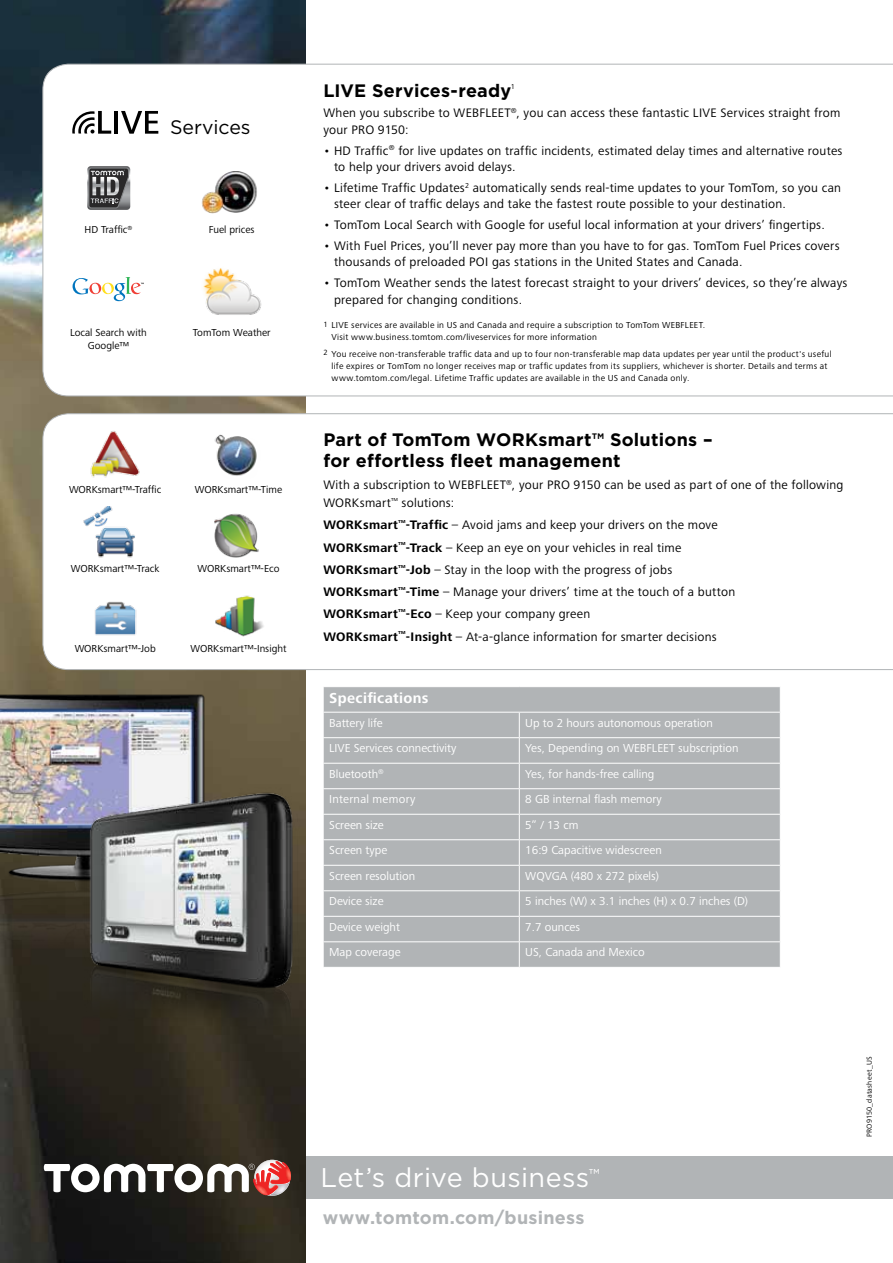
<style>
.page{position:relative;width:893px;height:1263px;background:#fff}
.page>*{position:absolute;margin:0;border:0;box-sizing:border-box;transform-origin:0 0}
.t1{font:27px "Gotham";letter-spacing:.01em;color:#fff}
.t2{font:19.5px "Gotham";color:#000}
.t3{font:700 18px/20.7px "Gotham";letter-spacing:.015em;color:#000}
.t4{font:700 18px "Gotham";letter-spacing:.015em;color:#b1b4b6}
.t5{font:700 15px "Frutiger Next Pro";letter-spacing:.025em;color:#fff}
.t6{font:12.75px/16.5px "Frutiger Next Pro";letter-spacing:.02em;color:#000}
.t7{font:12px "Frutiger Next Pro";color:#fff}
.t8{font:12px "Frutiger Next Pro";letter-spacing:.025em;color:#fff}
.t9{font:10.5px/12.6px "Frutiger Next Pro";color:#000;text-align:center}
.t10{font:9px/12px "Frutiger Next Pro";letter-spacing:.03em;color:#000}
.t11{font:7.5px "Frutiger Next Pro";letter-spacing:.03em;color:#000}
.s1{font-weight:700}
</style>
<div class="page">
<div style="left:281px;top:1157px;width:612px;height:42px;background:#b1b4b6"></div>
<img style="left:0;top:0;width:306px;height:1263px">
<svg style="left:44px;top:1160px;width:247px;height:36px"></svg>
<svg style="left:43px;top:64px;width:850px;height:332px"></svg>
<svg style="left:43px;top:413px;width:850px;height:257px"></svg>
<svg style="left:87px;top:166px;width:43px;height:44px;background:#6b6c6d"></svg>
<div style="left:199px;top:168px;width:60px;height:48px;background:#fff"></div>
<img style="left:198px;top:172px;width:65px;height:42px">
<svg style="left:73px;top:277px;width:71px;height:24px"></svg>
<img style="left:200px;top:267px;width:64px;height:49px">
<img style="left:86px;top:426px;width:58px;height:56px">
<img style="left:209px;top:425px;width:59px;height:58px">
<img style="left:83px;top:507px;width:65px;height:56px">
<div style="left:214px;top:515px;width:46px;height:42px;background:#fff"></div>
<img style="left:212px;top:511px;width:47px;height:47px">
<img style="left:84px;top:587px;width:63px;height:54px">
<img style="left:209px;top:587px;width:59px;height:54px">
<svg style="left:72px;top:111px;width:39px;height:23px"></svg>
<hr style="left:115px;top:111px;width:3px;height:23px;background:#000">
<svg style="left:121px;top:111px;width:37px;height:23px"></svg>
<div style="left:324px;top:687px;width:456px;height:280px;background:#b1b4b6"></div>
<hr style="left:323px;top:712px;width:196px;height:1px;background:#fff">
<hr style="left:519px;top:712px;width:262px;height:1px;background:#fff">
<hr style="left:323px;top:737px;width:196px;height:1px;background:#fff">
<hr style="left:519px;top:737px;width:262px;height:1px;background:#fff">
<hr style="left:323px;top:763px;width:196px;height:1px;background:#fff">
<hr style="left:519px;top:763px;width:262px;height:1px;background:#fff">
<hr style="left:323px;top:788px;width:196px;height:1px;background:#fff">
<hr style="left:519px;top:788px;width:262px;height:1px;background:#fff">
<hr style="left:323px;top:814px;width:196px;height:1px;background:#fff">
<hr style="left:519px;top:814px;width:262px;height:1px;background:#fff">
<hr style="left:323px;top:839px;width:196px;height:1px;background:#fff">
<hr style="left:519px;top:839px;width:262px;height:1px;background:#fff">
<hr style="left:323px;top:865px;width:196px;height:1px;background:#fff">
<hr style="left:519px;top:865px;width:262px;height:1px;background:#fff">
<hr style="left:323px;top:890px;width:196px;height:1px;background:#fff">
<hr style="left:519px;top:890px;width:262px;height:1px;background:#fff">
<hr style="left:323px;top:916px;width:196px;height:1px;background:#fff">
<hr style="left:519px;top:916px;width:262px;height:1px;background:#fff">
<hr style="left:323px;top:941px;width:196px;height:1px;background:#fff">
<svg style="left:323px;top:687px;width:1px;height:280px"></svg>
<hr style="left:519px;top:941px;width:262px;height:1px;background:#fff">
<svg style="left:519px;top:712px;width:1px;height:255px"></svg>
<img style="left:0;top:686px;width:221px;height:293px">
<img style="left:58px;top:772px;width:248px;height:271px">
<h2 class="t2" style="left:170px;top:116px;width:82px">Services</h2>
<p class="t9" style="left:84px;top:224px;width:49px">HD Traffic<sup>®</sup></p>
<p class="t9" style="left:209px;top:224px;width:47px">Fuel prices</p>
<p class="t9" style="left:70px;top:326px;width:78px">Local Search with<br>Google™</p>
<p class="t9" style="left:193px;top:326px;width:79px">TomTom Weather</p>
<p class="t9" style="left:69px;top:484px;width:94px">WORKsmart™-Traffic</p>
<p class="t9" style="left:195px;top:484px;width:89px">WORKsmart™-Time</p>
<p class="t9" style="left:71px;top:562px;width:90px">WORKsmart™-Track</p>
<p class="t9" style="left:198px;top:562px;width:83px">WORKsmart™-Eco</p>
<p class="t9" style="left:75px;top:642px;width:83px">WORKsmart™-Job</p>
<p class="t9" style="left:191px;top:642px;width:97px">WORKsmart™-Insight</p>
<h3 class="t3" style="left:323px;top:79px;width:189px">LIVE Services-ready</h3>
<p class="t11" style="left:511px;top:82px;width:6px">1</p>
<p class="t6" style="left:323px;top:105px;width:518px">When you subscribe to WEBFLEET<sup>®</sup>, you can access these fantastic LIVE Services straight from your PRO 9150:</p>
<p class="t6" style="left:334px;top:142px;width:510px;text-indent:-11px">• HD Traffic<sup>®</sup> for live updates on traffic incidents, estimated delay times and alternative routes to help your drivers avoid delays.</p>
<p class="t6" style="left:334px;top:179px;width:509px;text-indent:-11px">• Lifetime Traffic Updates<sup>2</sup> automatically sends real-time updates to your TomTom, so you can steer clear of traffic delays and take the fastest route possible to your destination.</p>
<p class="t6" style="left:323px;top:217px;width:503px">• TomTom Local Search with Google for useful local information at your drivers’ fingertips.</p>
<p class="t6" style="left:334px;top:237px;width:507px;text-indent:-11px">• With Fuel Prices, you’ll never pay more than you have to for gas. TomTom Fuel Prices covers thousands of preloaded POI gas stations in the United States and Canada.</p>
<p class="t6" style="left:334px;top:275px;width:515px;text-indent:-11px">• TomTom Weather sends the latest forecast straight to your drivers’ devices, so they’re always prepared for changing conditions.</p>
<p class="t10" style="left:332px;top:319px;width:375px;text-indent:-8px"><sup>1</sup> LIVE services are available in US and Canada and require a subscription to TomTom WEBFLEET.<br>Visit www.business.tomtom.com/liveservices for more information</p>
<p class="t10" style="left:332px;top:348px;width:502px;text-indent:-8px"><sup>2</sup> You receive non-transferable traffic data and up to four non-transferable map data updates per year until the product's useful life expires or TomTom no longer receives map or traffic updates from its suppliers, whichever is shorter. Details and terms at www.tomtom.com/legal. Lifetime Traffic updates are available in the US and Canada only.</p>
<h3 class="t3" style="left:323px;top:429px;width:391px">Part of TomTom WORKsmart™ Solutions – for effortless fleet management</h3>
<p class="t6" style="left:323px;top:476px;width:522px;line-height:18px">With a subscription to WEBFLEET<sup>®</sup>, your PRO 9150 can be used as part of one of the following<br>WORKsmart<sup>™</sup> solutions:</p>
<p class="t6" style="left:323px;top:514px;width:413px;line-height:22.2px"><span class="s1">WORKsmart</span><sup>™</sup><span class="s1">-Traffic</span> – Avoid jams and keep your drivers on the move <span class="s1">WORKsmart</span><sup>™</sup><span class="s1">-Track</span> – Keep an eye on your vehicles in real time <span class="s1">WORKsmart</span><sup>™</sup><span class="s1">-Job</span> – Stay in the loop with the progress of jobs <span class="s1">WORKsmart</span><sup>™</sup><span class="s1">-Time</span> – Manage your drivers’ time at the touch of a button <span class="s1">WORKsmart</span><sup>™</sup><span class="s1">-Eco</span> – Keep your company green<br><span class="s1">WORKsmart</span><sup>™</sup><span class="s1">-Insight</span> – At-a-glance information for smarter decisions</p>
<p class="t5" style="left:329px;top:690px;width:101px">Specifications</p>
<p class="t7" style="left:329px;top:716px;width:55px">Battery life</p>
<p class="t7" style="left:525px;top:716px;width:189px">Up to 2 hours autonomous operation</p>
<p class="t7" style="left:329px;top:741px;width:129px">LIVE Services connectivity</p>
<p class="t7" style="left:525px;top:741px;width:215px">Yes, Depending on WEBFLEET subscription</p>
<p class="t7" style="left:329px;top:767px;width:56px">Bluetooth<sup>®</sup></p>
<p class="t7" style="left:525px;top:767px;width:131px">Yes, for hands-free calling</p>
<p class="t8" style="left:329px;top:792px;width:88px">Internal memory</p>
<p class="t7" style="left:525px;top:792px;width:138px">8 GB internal flash memory</p>
<p class="t7" style="left:329px;top:818px;width:56px">Screen size</p>
<p class="t7" style="left:525px;top:818px;width:55px">5” / 13 cm</p>
<p class="t7" style="left:329px;top:843px;width:60px">Screen type</p>
<p class="t7" style="left:525px;top:843px;width:138px">16:9 Capacitive widescreen</p>
<p class="t7" style="left:329px;top:869px;width:88px">Screen resolution</p>
<p class="t7" style="left:525px;top:869px;width:135px">WQVGA (480 x 272 pixels)</p>
<p class="t7" style="left:329px;top:894px;width:56px">Device size</p>
<p class="t7" style="left:525px;top:894px;width:224px">5 inches (W) x 3.1 inches (H) x 0.7 inches (D)</p>
<p class="t7" style="left:329px;top:920px;width:72px">Device weight</p>
<p class="t7" style="left:525px;top:920px;width:56px">7.7 ounces</p>
<p class="t7" style="left:329px;top:945px;width:73px">Map coverage</p>
<p class="t7" style="left:525px;top:945px;width:121px">US, Canada and Mexico</p>
<h1 class="t1" style="left:321px;top:1163px;width:281px">Let’s drive business<sup>™</sup></h1>
<h3 class="t4" style="left:323px;top:1207px;width:263px">www.tomtom.com/business</h3>
<p class="t11" style="left:865px;top:1137px;width:82px;rotate:-90deg">PRO9150_datasheet_US</p>
</div>
